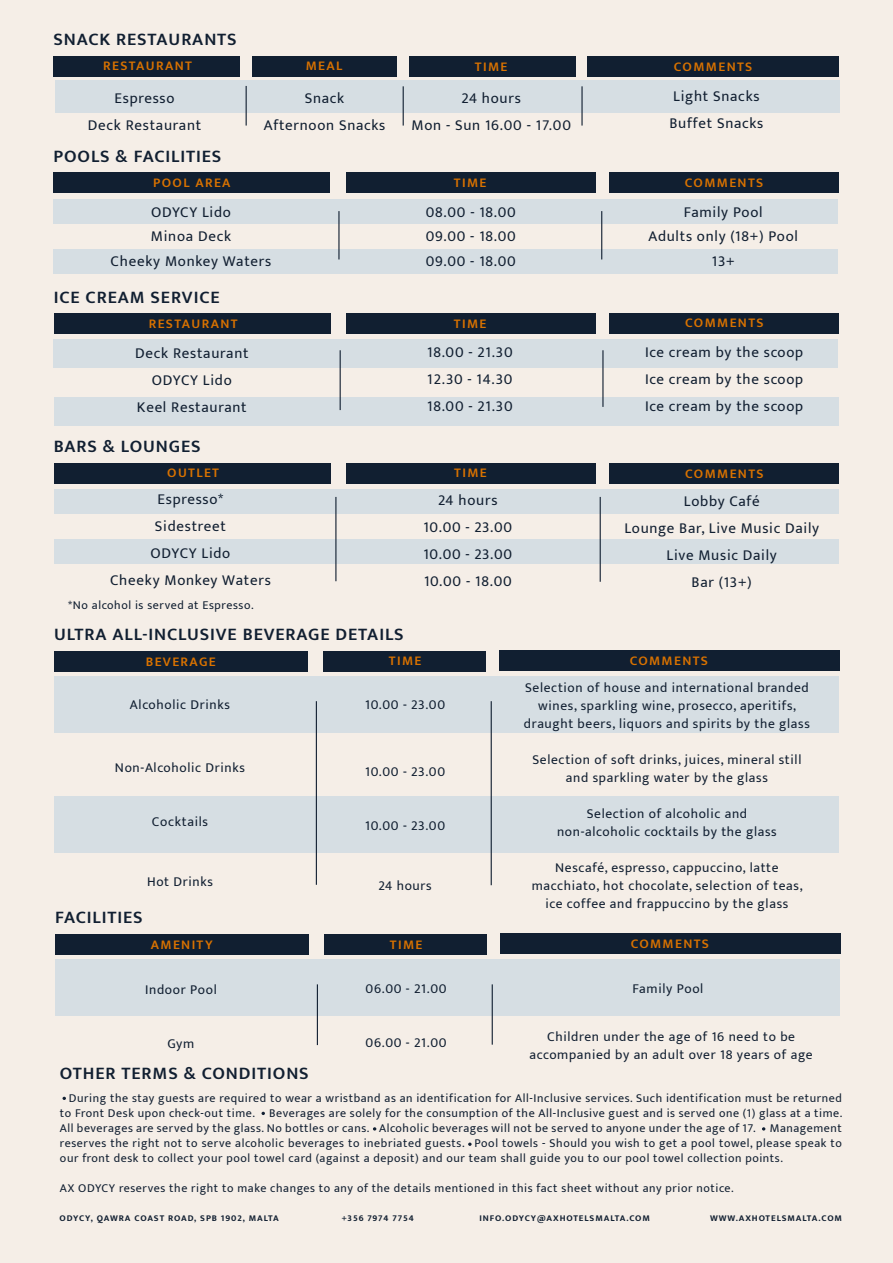
<style>
.page{position:relative;width:893px;height:1263px;background:#f5eee7}
.page>*{position:absolute;margin:0;border:0;box-sizing:border-box;transform-origin:0 0}
.t1{font:600 18px "Mukta";letter-spacing:.05em;color:#111f31}
.t2{font:15px/27px "Mukta";letter-spacing:.05em;color:#111f31;text-align:center}
.t3{font:13.5px/18px "Mukta";letter-spacing:.05em;color:#111f31;text-align:center}
.t4{font:600 13.5px "Mukta";letter-spacing:.1em;color:#d97200}
.t5{font:12px/15px "Mukta";letter-spacing:.05em;color:#111f31;text-align:justify}
.t6{font:700 9px "Mukta";letter-spacing:.1em;color:#111f31}
</style>
<div class="page">
<div style="left:53px;top:56px;width:187px;height:21px;background:#111f31"></div>
<div style="left:253px;top:56px;width:144px;height:21px;background:#111f31"></div>
<div style="left:409px;top:56px;width:166px;height:21px;background:#111f31"></div>
<div style="left:587px;top:56px;width:252px;height:21px;background:#111f31"></div>
<div style="left:55px;top:80px;width:784px;height:33px;background:#d6dee3"></div>
<hr style="left:403px;top:86px;width:1px;height:40px;background:#111f31">
<hr style="left:581px;top:86px;width:2px;height:40px;background:#111f31">
<hr style="left:246px;top:86px;width:1px;height:40px;background:#111f31">
<div style="left:54px;top:313px;width:277px;height:20px;background:#111f31"></div>
<div style="left:346px;top:313px;width:250px;height:20px;background:#111f31"></div>
<div style="left:53px;top:339px;width:784px;height:28px;background:#d6dee3"></div>
<div style="left:610px;top:313px;width:229px;height:20px;background:#111f31"></div>
<div style="left:54px;top:676px;width:784px;height:57px;background:#d6dee3"></div>
<div style="left:54px;top:796px;width:784px;height:57px;background:#d6dee3"></div>
<div style="left:54px;top:651px;width:253px;height:21px;background:#111f31"></div>
<div style="left:323px;top:651px;width:163px;height:21px;background:#111f31"></div>
<hr style="left:491px;top:701px;width:1px;height:184px;background:#111f31">
<hr style="left:316px;top:701px;width:1px;height:184px;background:#111f31">
<div style="left:499px;top:650px;width:340px;height:21px;background:#111f31"></div>
<div style="left:54px;top:463px;width:277px;height:20px;background:#111f31"></div>
<div style="left:346px;top:463px;width:250px;height:20px;background:#111f31"></div>
<div style="left:610px;top:463px;width:229px;height:20px;background:#111f31"></div>
<div style="left:53px;top:172px;width:277px;height:21px;background:#111f31"></div>
<div style="left:346px;top:172px;width:249px;height:21px;background:#111f31"></div>
<div style="left:609px;top:172px;width:230px;height:21px;background:#111f31"></div>
<div style="left:53px;top:199px;width:784px;height:25px;background:#d6dee3"></div>
<div style="left:53px;top:249px;width:784px;height:25px;background:#d6dee3"></div>
<hr style="left:601px;top:211px;width:1px;height:48px;background:#111f31">
<hr style="left:338px;top:211px;width:1px;height:48px;background:#111f31">
<div style="left:54px;top:397px;width:784px;height:29px;background:#d6dee3"></div>
<hr style="left:602px;top:350px;width:1px;height:57px;background:#111f31">
<hr style="left:340px;top:350px;width:1px;height:60px;background:#111f31">
<div style="left:55px;top:539px;width:784px;height:25px;background:#d6dee3"></div>
<div style="left:54px;top:489px;width:784px;height:24px;background:#d6dee3"></div>
<hr style="left:600px;top:497px;width:1px;height:85px;background:#111f31">
<hr style="left:335px;top:497px;width:1px;height:84px;background:#111f31">
<div style="left:55px;top:959px;width:784px;height:57px;background:#d6dee3"></div>
<div style="left:55px;top:934px;width:253px;height:21px;background:#111f31"></div>
<div style="left:324px;top:934px;width:163px;height:21px;background:#111f31"></div>
<hr style="left:492px;top:984px;width:1px;height:61px;background:#111f31">
<hr style="left:317px;top:984px;width:1px;height:61px;background:#111f31">
<div style="left:500px;top:933px;width:340px;height:21px;background:#111f31"></div>
<svg style="left:261px;top:1112px;width:4px;height:3px"></svg>
<svg style="left:468px;top:1142px;width:4px;height:4px"></svg>
<h1 class="t1" style="left:53px;top:28px;width:185px">SNACK RESTAURANTS</h1>
<p class="t4" style="left:103px;top:58px;width:90px">RESTAURANT</p>
<p class="t4" style="left:306px;top:58px;width:38px">MEAL</p>
<p class="t4" style="left:475px;top:59px;width:34px">TIME</p>
<p class="t4" style="left:674px;top:59px;width:80px">COMMENTS</p>
<p class="t2" style="left:88px;top:84px;width:115px">Espresso<br>Deck Restaurant</p>
<p class="t2" style="left:264px;top:84px;width:123px">Snack<br>Afternoon Snacks</p>
<p class="t2" style="left:411px;top:84px;width:161px">24 hours<br>Mon - Sun 16.00 - 17.00</p>
<p class="t2" style="left:669px;top:82px;width:95px;text-align:left">Light Snacks<br>Buffet Snacks</p>
<h1 class="t1" style="left:53px;top:145px;width:170px">POOLS &amp; FACILITIES</h1>
<p class="t4" style="left:153px;top:174px;width:79px">POOL AREA</p>
<p class="t4" style="left:454px;top:175px;width:34px">TIME</p>
<p class="t4" style="left:685px;top:175px;width:80px">COMMENTS</p>
<p class="t2" style="left:111px;top:200px;width:162px;line-height:24.3px">ODYCY Lido<br>Minoa Deck<br>Cheeky Monkey Waters</p>
<p class="t2" style="left:648px;top:200px;width:151px;line-height:24.3px">Family Pool<br>Adults only (18+) Pool<br>13+</p>
<p class="t2" style="left:426px;top:200px;width:92px;line-height:24.3px;text-align:justify">08.00 - 18.00<br>09.00 - 18.00<br>09.00 - 18.00</p>
<h1 class="t1" style="left:54px;top:286px;width:167px">ICE CREAM SERVICE</h1>
<p class="t4" style="left:149px;top:315px;width:90px">RESTAURANT</p>
<p class="t4" style="left:454px;top:315px;width:34px">TIME</p>
<p class="t4" style="left:685px;top:315px;width:80px">COMMENTS</p>
<p class="t2" style="left:135px;top:339px;width:115px">Deck Restaurant<br>ODYCY Lido<br>Keel Restaurant</p>
<p class="t2" style="left:427px;top:339px;width:87px;text-align:justify">18.00 - 21.30<br>12.30 - 14.30<br>18.00 - 21.30</p>
<p class="t2" style="left:645px;top:339px;width:160px;text-align:justify">Ice cream by the scoop Ice cream by the scoop Ice cream by the scoop</p>
<h1 class="t1" style="left:54px;top:435px;width:148px">BARS &amp; LOUNGES</h1>
<p class="t4" style="left:167px;top:464px;width:53px">OUTLET</p>
<p class="t4" style="left:454px;top:464px;width:34px">TIME</p>
<p class="t4" style="left:685px;top:466px;width:80px">COMMENTS</p>
<p class="t2" style="left:110px;top:486px;width:162px">Espresso*<br>Sidestreet<br>ODYCY Lido<br>Cheeky Monkey Waters</p>
<p class="t2" style="left:423px;top:486px;width:90px">24 hours<br>10.00 - 23.00<br>10.00 - 23.00<br>10.00 - 18.00</p>
<p class="t2" style="left:624px;top:487px;width:196px">Lobby Café<br>Lounge Bar, Live Music Daily<br>Live Music Daily<br>Bar (13+)</p>
<p class="t5" style="left:68px;top:598px;width:187px">*No alcohol is served at Espresso.</p>
<h1 class="t1" style="left:54px;top:623px;width:351px">ULTRA ALL-INCLUSIVE BEVERAGE DETAILS</h1>
<p class="t4" style="left:146px;top:653px;width:71px">BEVERAGE</p>
<p class="t4" style="left:389px;top:653px;width:34px">TIME</p>
<p class="t3" style="left:130px;top:696px;width:101px">Alcoholic Drinks</p>
<p class="t3" style="left:365px;top:695px;width:81px">10.00 - 23.00</p>
<p class="t3" style="left:115px;top:759px;width:131px">Non-Alcoholic Drinks</p>
<p class="t3" style="left:365px;top:763px;width:81px">10.00 - 23.00</p>
<p class="t3" style="left:152px;top:813px;width:58px">Cocktails</p>
<p class="t3" style="left:365px;top:817px;width:81px">10.00 - 23.00</p>
<p class="t3" style="left:147px;top:873px;width:67px">Hot Drinks</p>
<p class="t3" style="left:378px;top:877px;width:55px">24 hours</p>
<h1 class="t1" style="left:55px;top:906px;width:89px">FACILITIES</h1>
<p class="t4" style="left:151px;top:936px;width:63px">AMENITY</p>
<p class="t4" style="left:390px;top:936px;width:34px">TIME</p>
<p class="t3" style="left:145px;top:980px;width:73px">Indoor Pool</p>
<p class="t3" style="left:366px;top:980px;width:83px">06.00 - 21.00</p>
<p class="t3" style="left:168px;top:1034px;width:28px">Gym</p>
<p class="t3" style="left:366px;top:1034px;width:83px">06.00 - 21.00</p>
<p class="t4" style="left:630px;top:652px;width:80px">COMMENTS</p>
<p class="t3" style="left:524px;top:679px;width:287px">Selection of house and international branded wines, sparkling wine, prosecco, aperitifs, draught beers, liquors and spirits by the glass</p>
<p class="t3" style="left:532px;top:751px;width:271px">Selection of soft drinks, juices, mineral still and sparkling water by the glass</p>
<p class="t3" style="left:557px;top:805px;width:221px">Selection of alcoholic and non-alcoholic cocktails by the glass</p>
<p class="t3" style="left:532px;top:859px;width:272px">Nescafé, espresso, cappuccino, latte macchiato, hot chocolate, selection of teas, ice coffee and frappuccino by the glass</p>
<p class="t4" style="left:631px;top:936px;width:80px">COMMENTS</p>
<p class="t3" style="left:632px;top:980px;width:72px">Family Pool</p>
<p class="t3" style="left:530px;top:1027px;width:284px">Children under the age of 16 need to be accompanied by an adult over 18 years of age</p>
<h1 class="t1" style="left:60px;top:1062px;width:250px">OTHER TERMS &amp; CONDITIONS</h1>
<p class="t5" style="left:60px;top:1090px;width:784px;text-indent:9px">During the stay guests are required to wear a wristband as an identification for All-Inclusive services. Such identification must be returned to Front Desk upon check-out time. Beverages are solely for the consumption of the All-Inclusive guest and is served one (1) glass at a time.<br>All beverages are served by the glass. No bottles or cans. Alcoholic beverages will not be served to anyone under the age of 17. Management reserves the right not to serve alcoholic beverages to inebriated guests. Pool towels - Should you wish to get a pool towel, please speak to our front desk to collect your pool towel card (against a deposit) and our team shall guide you to our pool towel collection points.</p>
<p class="t5" style="left:60px;top:1180px;width:675px">AX ODYCY reserves the right to make changes to any of the details mentioned in this fact sheet without any prior notice.</p>
<p class="t6" style="left:60px;top:1213px;width:221px">ODYCY, QAWRA COAST ROAD, SPB 1902, MALTA</p>
<p class="t6" style="left:342px;top:1213px;width:74px">+356 7974 7754</p>
<p class="t6" style="left:479px;top:1213px;width:172px">INFO.ODYCY@AXHOTELSMALTA.COM</p>
<p class="t6" style="left:710px;top:1213px;width:133px">WWW.AXHOTELSMALTA.COM</p>
</div>
